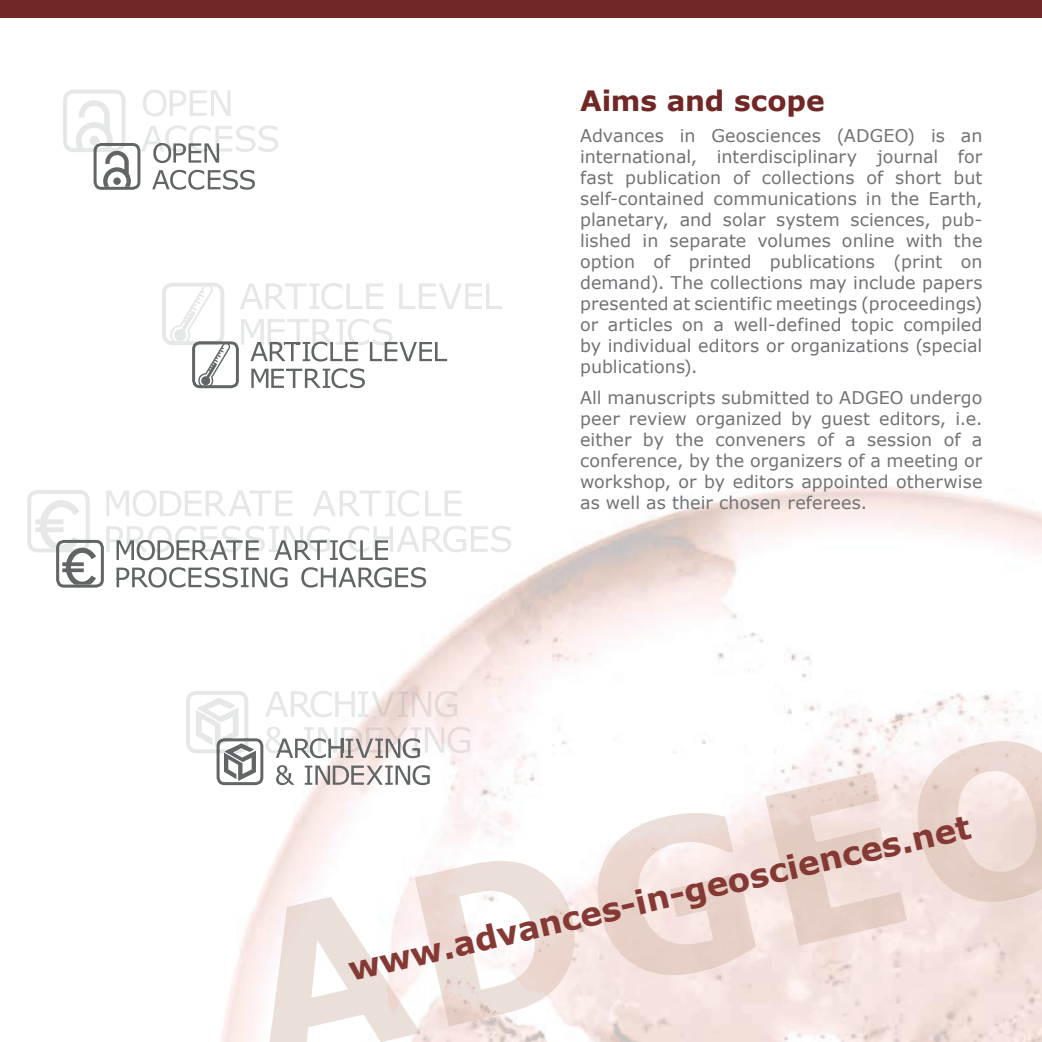
<style>
.page{position:relative;width:1042px;height:1042px;background:#fff}
.page>*{position:absolute;margin:0;border:0;box-sizing:border-box;transform-origin:0 0}
.t1{font:700 32.55px "Verdana";color:#853935}
.t2{font:700 28px "Verdana";color:#712725}
.t3{font:17.5px/21px "Verdana";letter-spacing:.005em;color:#717275;text-align:justify}
</style>
<div class="page">
<img style="left:542px;top:490px;width:250px;height:239px">
<img style="left:792px;top:486px;width:250px;height:243px">
<img style="left:231px;top:729px;width:811px;height:313px">
<div style="left:0;top:0;width:1042px;height:17px;background:#712725"></div>
<svg style="left:276px;top:765px;width:19px;height:20px"></svg>
<svg style="left:305px;top:765px;width:125px;height:20px"></svg>
<svg style="left:63px;top:90px;width:215px;height:100px"></svg>
<svg style="left:162px;top:283px;width:340px;height:105px"></svg>
<img style="left:186px;top:691px;width:62px;height:62px">
<svg style="left:217px;top:738px;width:46px;height:47px"></svg>
<img style="left:265px;top:691px;width:23px;height:26px">
<img style="left:291px;top:691px;width:41px;height:26px">
<img style="left:335px;top:691px;width:20px;height:26px">
<img style="left:358px;top:691px;width:10px;height:26px">
<img style="left:371px;top:691px;width:24px;height:26px">
<img style="left:398px;top:691px;width:10px;height:26px">
<img style="left:412px;top:691px;width:19px;height:26px">
<img style="left:434px;top:691px;width:23px;height:26px">
<img style="left:265px;top:727px;width:24px;height:26px">
<img style="left:304px;top:727px;width:10px;height:11px">
<img style="left:318px;top:727px;width:19px;height:11px">
<img style="left:341px;top:727px;width:22px;height:11px">
<img style="left:366px;top:727px;width:17px;height:11px">
<img style="left:386px;top:727px;width:22px;height:11px">
<svg style="left:276px;top:738px;width:144px;height:20px"></svg>
<img style="left:411px;top:727px;width:10px;height:26px">
<img style="left:412px;top:738px;width:8px;height:15px">
<img style="left:425px;top:727px;width:19px;height:26px">
<img style="left:447px;top:727px;width:23px;height:26px">
<img style="left:44px;top:490px;width:46px;height:62px">
<svg style="left:27px;top:490px;width:17px;height:62px"></svg>
<img style="left:44px;top:500px;width:35px;height:48px">
<img style="left:106px;top:490px;width:23px;height:26px">
<img style="left:133px;top:490px;width:23px;height:27px">
<img style="left:160px;top:490px;width:21px;height:26px">
<img style="left:185px;top:490px;width:17px;height:26px">
<img style="left:206px;top:490px;width:20px;height:26px">
<img style="left:229px;top:490px;width:21px;height:26px">
<img style="left:250px;top:490px;width:21px;height:26px">
<img style="left:275px;top:490px;width:17px;height:26px">
<img style="left:313px;top:490px;width:23px;height:26px">
<img style="left:339px;top:490px;width:42px;height:26px">
<img style="left:386px;top:490px;width:10px;height:26px">
<img style="left:398px;top:490px;width:21px;height:27px">
<img style="left:425px;top:490px;width:16px;height:26px">
<img style="left:444px;top:490px;width:17px;height:26px">
<img style="left:106px;top:526px;width:17px;height:26px">
<img style="left:127px;top:526px;width:45px;height:14px">
<img style="left:175px;top:526px;width:21px;height:14px">
<img style="left:200px;top:526px;width:17px;height:14px">
<img style="left:222px;top:526px;width:19px;height:14px">
<img style="left:245px;top:526px;width:20px;height:26px">
<img style="left:284px;top:526px;width:19px;height:14px">
<img style="left:307px;top:526px;width:23px;height:14px">
<img style="left:348px;top:526px;width:21px;height:14px">
<img style="left:373px;top:526px;width:20px;height:26px">
<img style="left:396px;top:526px;width:24px;height:26px">
<img style="left:423px;top:526px;width:43px;height:26px">
<img style="left:471px;top:526px;width:17px;height:26px">
<img style="left:491px;top:526px;width:20px;height:26px">
<svg style="left:56px;top:540px;width:48px;height:47px"></svg>
<svg style="left:117px;top:540px;width:142px;height:20px"></svg>
<svg style="left:274px;top:540px;width:114px;height:20px"></svg>
<svg style="left:117px;top:567px;width:170px;height:20px"></svg>
<svg style="left:301px;top:567px;width:125px;height:20px"></svg>
<h2 class="t2" style="left:580px;top:81px;width:246px">Aims and scope</h2>
<p class="t3" style="left:580px;top:125px;width:404px">Advances in Geosciences (ADGEO) is an international, interdisciplinary journal for fast publication of collections of short but self-contained communications in the Earth, planetary, and solar system sciences, pub&shy;lished in separate volumes online with the option of printed publications (print on demand). The collections may include papers presented at scientific meetings (proceedings) or articles on a well-defined topic compiled by individual editors or organizations (special publications).</p>
<p class="t3" style="left:580px;top:387px;width:404px">All manuscripts submitted to ADGEO undergo peer review organized by guest editors, i.e. either by the conveners of a session of a conference, by the organizers of a meeting or workshop, or by editors appointed otherwise as well as their chosen referees.</p>
<h1 class="t1" style="left:343px;top:947px;width:639px;rotate:-13deg">www.advances-in-geosciences.net</h1>
</div>
